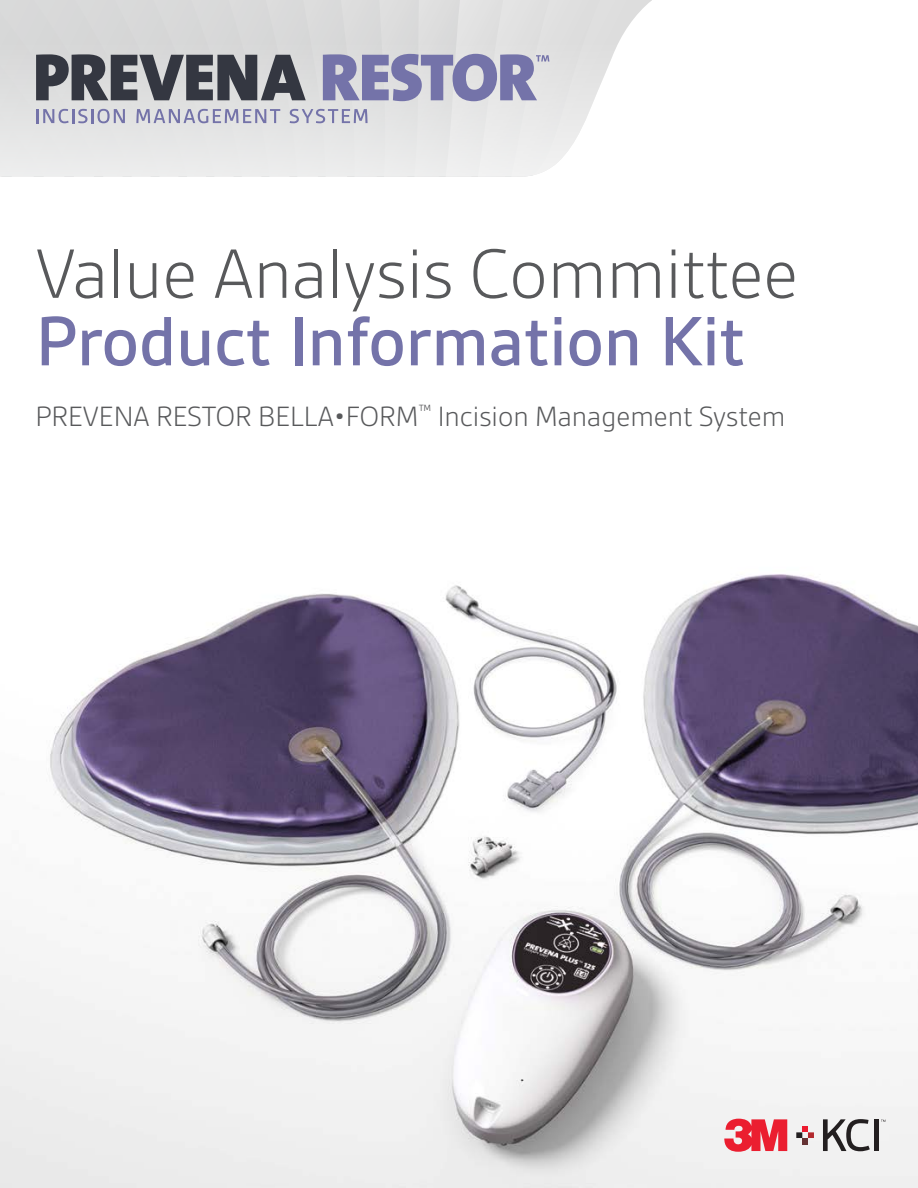
<style>
.page{position:relative;width:918px;height:1188px;background:#fff}
.page>*{position:absolute;margin:0;border:0;box-sizing:border-box;transform-origin:0 0}
.t1{font:300 75px "Gesta";color:#58595b}
.t2{font:500 75px "Gesta";color:#7473a9}
.t3{font:300 30px "Gesta";color:#58595b}
</style>
<div class="page">
<img style="left:0;top:574px;width:918px;height:614px">
<svg style="left:0;top:0;width:652px;height:176px;background:#cfcfd4"></svg>
<hr style="left:875px;top:1119px;width:4px;height:32px;background:#231f20">
<svg style="left:823px;top:1119px;width:47px;height:32px"></svg>
<svg style="left:796px;top:1126px;width:18px;height:18px"></svg>
<svg style="left:724px;top:1119px;width:63px;height:33px"></svg>
<h1 class="t1" style="left:36px;top:231px;width:764px">Value Analysis Committee</h1>
<h1 class="t2" style="left:36px;top:299px;width:711px">Product Information Kit</h1>
<p class="t3" style="left:36px;top:399px;width:751px">PREVENA RESTOR BELLA•FORM<sup>™</sup> Incision Management System</p>
</div>
